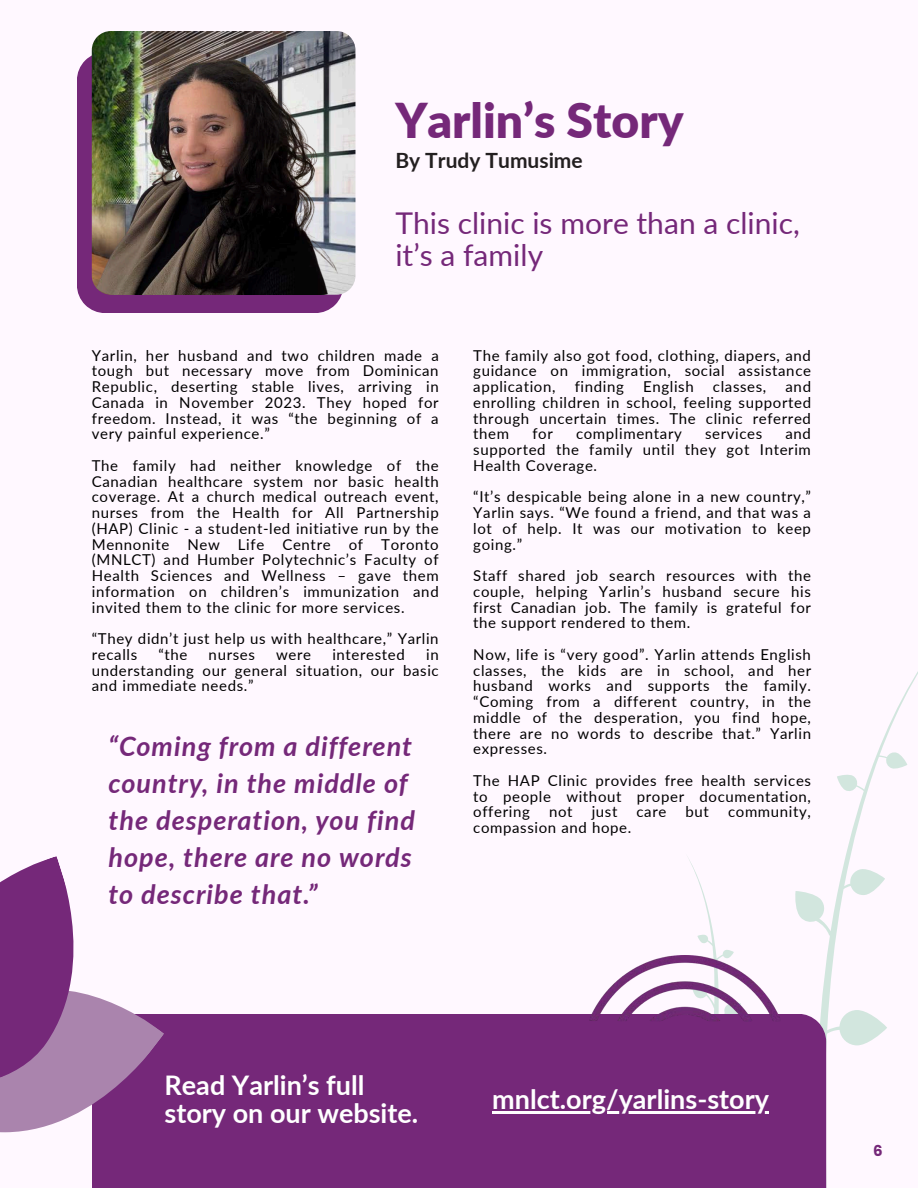
<style>
.page{position:relative;width:918px;height:1188px;background:#fff8ff}
.page>*{position:absolute;margin:0;border:0;box-sizing:border-box;transform-origin:0 0}
.t1{font:900 48px "Lato";color:#752879}
.t2{font:30px/32.7px "Lato";color:#752879}
.t3{font:italic 700 27px/37.2px "Lato";letter-spacing:.04em;color:#752879}
.t4{font:700 27px/28.2px "Lato";color:#fff}
.t5{font:700 21px "Lato";color:#231f20}
.t6{font:15px/15.8px "Lato";letter-spacing:.045em;color:#000;text-align:justify}
.t7{font:700 15px "Poppins";color:#752879}
</style>
<div class="page">
<div style="left:77px;top:59px;width:265px;height:254px;background:#752879"></div>
<svg style="left:671px;top:671px;width:247px;height:517px"></svg>
<div style="left:92px;top:1014px;width:734px;height:174px;background:#752879"></div>
<img style="left:589px;top:956px;width:191px;height:65px">
<svg style="left:0;top:856px;width:164px;height:277px"></svg>
<img style="left:86px;top:31px;width:264px;height:264px">
<hr style="left:492px;top:1111px;width:277px;height:2px;background:#fff">
<p class="t1" style="left:395px;top:90px;width:290px">Yarlin’s Story</p>
<p class="t5" style="left:395px;top:148px;width:189px">By Trudy Tumusime</p>
<p class="t2" style="left:395px;top:206px;width:406px">This clinic is more than a clinic, it’s a family</p>
<h4 class="t6" style="left:92px;top:347px;width:348px">Yarlin, her husband and two children made a tough but necessary move from Dominican Republic, deserting stable lives, arriving in Canada in November 2023. They hoped for freedom. Instead, it was “the beginning of a very painful experience.”</h4>
<p class="t6" style="left:92px;top:457px;width:348px">The family had neither knowledge of the Canadian healthcare system nor basic health coverage. At a church medical outreach event, nurses from the Health for All Partnership (HAP) Clinic - a student-led initiative run by the Mennonite New Life Centre of Toronto (MNLCT) and Humber Polytechnic’s Faculty of Health Sciences and Wellness – gave them information on children’s immunization and invited them to the clinic for more services.</p>
<p class="t6" style="left:92px;top:631px;width:348px">“They didn’t just help us with healthcare,” Yarlin recalls</p>
<p class="t6" style="left:158px;top:646px;width:31px">“the</p>
<p class="t6" style="left:209px;top:646px;width:48px">nurses</p>
<p class="t6" style="left:276px;top:646px;width:36px">were</p>
<p class="t6" style="left:332px;top:646px;width:74px">interested</p>
<p class="t6" style="left:92px;top:646px;width:348px;text-indent:334px">in understanding our general situation, our basic and immediate needs.”</p>
<h6 class="t3" style="left:109px;top:727px;width:308px">“Coming from a different country, in the middle of the desperation, you find hope, there are no words to describe that.”</h6>
<p class="t6" style="left:473px;top:347px;width:339px">The family also got food, clothing, diapers, and guidance on immigration, social assistance application,</p>
<p class="t6" style="left:473px;top:379px;width:339px;text-indent:312px">and enrolling children in school, feeling supported through uncertain times. The clinic referred them</p>
<p class="t6" style="left:575px;top:379px;width:51px">finding</p>
<p class="t6" style="left:643px;top:379px;width:52px">English</p>
<p class="t6" style="left:713px;top:379px;width:55px">classes,</p>
<p class="t6" style="left:473px;top:426px;width:339px;text-indent:312px">and supported the family until they got Interim Health Coverage.</p>
<p class="t6" style="left:473px;top:489px;width:339px">“It’s despicable being alone in a new country,” Yarlin says. “We found a friend, and that was a lot of help. It was our motivation to keep going.”</p>
<p class="t6" style="left:473px;top:568px;width:339px">Staff shared job search resources with the couple, helping Yarlin’s husband secure his first Canadian job. The family is grateful for the support rendered to them.</p>
<h5 class="t6" style="left:473px;top:646px;width:339px">Now, life is “very good”. Yarlin attends English classes, the kids are in school, and her husband works and supports the family. “Coming from a different country, in the middle of the desperation, you find hope, there are no words to describe that.” Yarlin expresses.</h5>
<h3 class="t6" style="left:473px;top:772px;width:339px">The HAP Clinic provides free health services to people without proper documentation, offering</h3>
<p class="t6" style="left:532px;top:426px;width:22px">for</p>
<p class="t6" style="left:576px;top:426px;width:107px">complimentary</p>
<p class="t6" style="left:705px;top:426px;width:59px">services</p>
<h3 class="t6" style="left:549px;top:804px;width:25px">not</h3>
<h3 class="t6" style="left:592px;top:804px;width:27px">just</h3>
<h3 class="t6" style="left:637px;top:804px;width:31px">care</h3>
<h3 class="t6" style="left:686px;top:804px;width:25px">but</h3>
<h3 class="t6" style="left:728px;top:804px;width:84px">community,</h3>
<h3 class="t6" style="left:473px;top:820px;width:160px">compassion and hope.</h3>
<p class="t4" style="left:165px;top:1070px;width:255px">Read Yarlin’s full story on our website.</p>
<h3 class="t4" style="left:492px;top:1084px;width:278px">mnlct.org/yarlins-story</h3>
<p class="t7" style="left:873px;top:1140px;width:11px">6</p>
</div>
